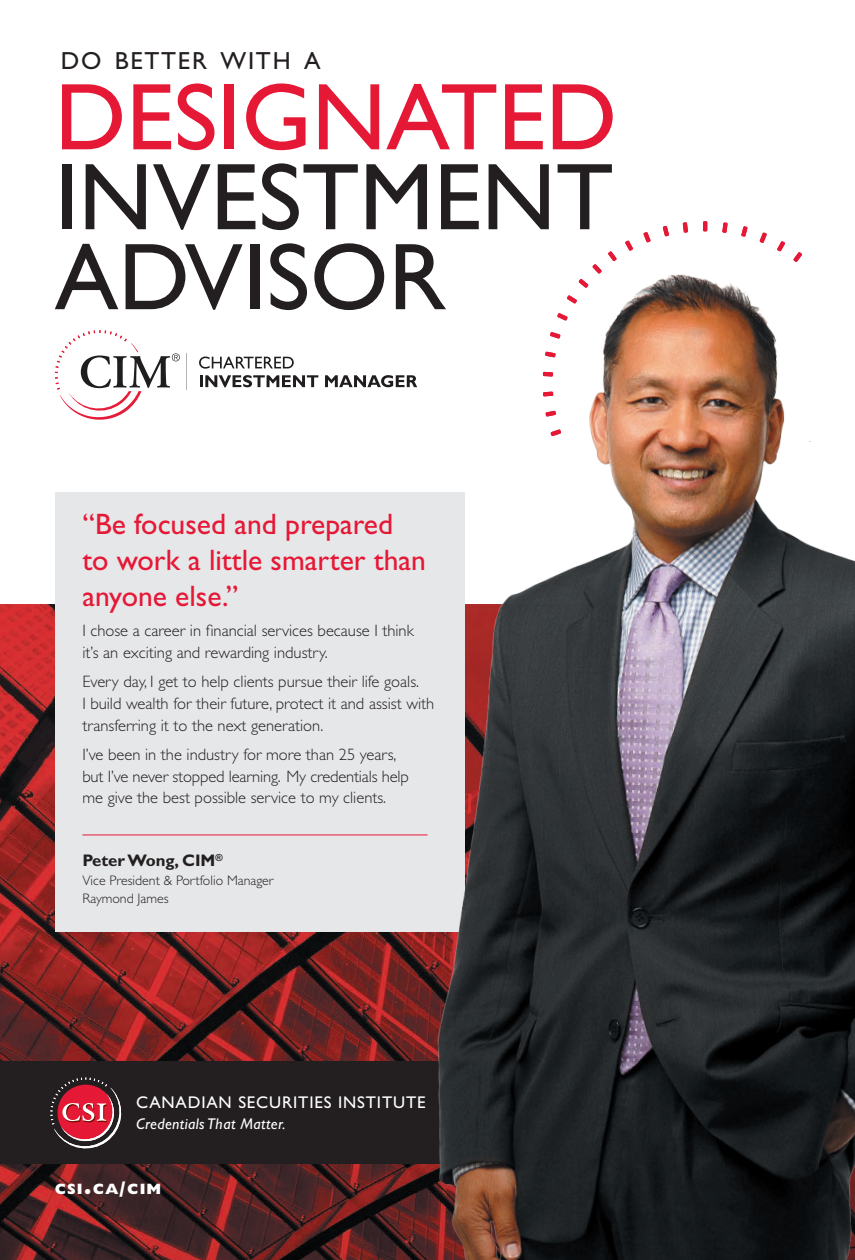
<style>
.page{position:relative;width:855px;height:1260px;background:#fff}
.page>*{position:absolute;margin:0;border:0;box-sizing:border-box;transform-origin:0 0}
.t1{font:95.25px "Gill Sans Std";color:#231f20}
.t2{font:95.25px "Gill Sans Std";color:#e51836}
.t3{font:29.62px/35.5px "Gill Sans Std";color:#e51836}
.t4{font:24.75px "Gill Sans Std";letter-spacing:.07em;color:#231f20}
.t5{font:17px "Gill Sans Std";letter-spacing:.05em;color:#fff}
.t6{font:700 16.75px "Gill Sans Std";color:#231f20}
.t7{font:300 16.5px/21.6px "Gill Sans Std";color:#231f20}
.t8{font:italic 15.62px "Gill Sans Std";letter-spacing:.025em;color:#fff}
.t9{font:800 15.12px "Gill Sans Std";letter-spacing:.07em;color:#fff}
.t10{font:300 13.88px "Gill Sans Std";color:#231f20}
.s1{font-size:21.5px}
.s2{font-size:18.5px}
</style>
<div class="page">
<img style="left:0;top:605px;width:351px;height:655px">
<div style="left:55px;top:492px;width:410px;height:440px;background:#e6e7e9"></div>
<svg style="left:625px;top:240px;width:8px;height:9px"></svg>
<svg style="left:643px;top:232px;width:8px;height:11px"></svg>
<svg style="left:663px;top:226px;width:6px;height:10px"></svg>
<svg style="left:683px;top:222px;width:5px;height:11px"></svg>
<hr style="left:703px;top:221px;width:4px;height:10px;background:#e51836">
<svg style="left:722px;top:222px;width:6px;height:11px"></svg>
<svg style="left:741px;top:226px;width:7px;height:11px"></svg>
<svg style="left:760px;top:232px;width:7px;height:11px"></svg>
<svg style="left:777px;top:241px;width:8px;height:8px"></svg>
<hr style="left:82px;top:834px;width:345px;height:1px;background:#e51836">
<hr style="left:186px;top:353px;width:1px;height:37px;background:#b1b3b6">
<svg style="left:55px;top:330px;width:125px;height:90px"></svg>
<svg style="left:200px;top:375px;width:118px;height:12px"></svg>
<svg style="left:325px;top:375px;width:26px;height:12px"></svg>
<svg style="left:199px;top:357px;width:95px;height:12px"></svg>
<div style="left:0;top:1061px;width:855px;height:103px;background:#231f20"></div>
<svg style="left:50px;top:1077px;width:71px;height:71px"></svg>
<img style="left:351px;top:249px;width:504px;height:1011px">
<p class="t4" style="left:61px;top:47px;width:261px">DO BETTER WITH A</p>
<p class="t2" style="left:55px;top:63px;width:564px">DESIGNATED</p>
<p class="t1" style="left:55px;top:142px;width:560px">INVESTMENT</p>
<p class="t1" style="left:55px;top:222px;width:393px">ADVISOR</p>
<p class="t3" style="left:82px;top:507px;width:345px">“Be focused and prepared to work a little smarter than anyone else.”</p>
<p class="t7" style="left:82px;top:620px;width:333px">I chose a career in financial services because I think it’s an exciting and rewarding industry.</p>
<p class="t7" style="left:82px;top:671px;width:353px">Every day, I get to help clients pursue their life goals.<br>I build wealth for their future, protect it and assist with transferring it to the next generation.</p>
<p class="t7" style="left:82px;top:744px;width:328px">I’ve been in the industry for more than 25 years, but I’ve never stopped learning. My credentials help me give the best possible service to my clients.</p>
<p class="t6" style="left:82px;top:851px;width:142px">Peter Wong, CIM<sup>®</sup></p>
<p class="t10" style="left:82px;top:872px;width:193px">Vice President &amp; Portfolio Manager</p>
<p class="t10" style="left:82px;top:891px;width:88px">Raymond James</p>
<p class="t5" style="left:136px;top:1093px;width:291px">CANADIAN SECURITIES INSTITUTE</p>
<p class="t8" style="left:136px;top:1115px;width:151px">Credentials That Matter.</p>
<p class="t9" style="left:55px;top:1180px;width:108px">CSI<span class="s1">.</span>CA<span class="s2">/</span>CIM</p>
</div>
